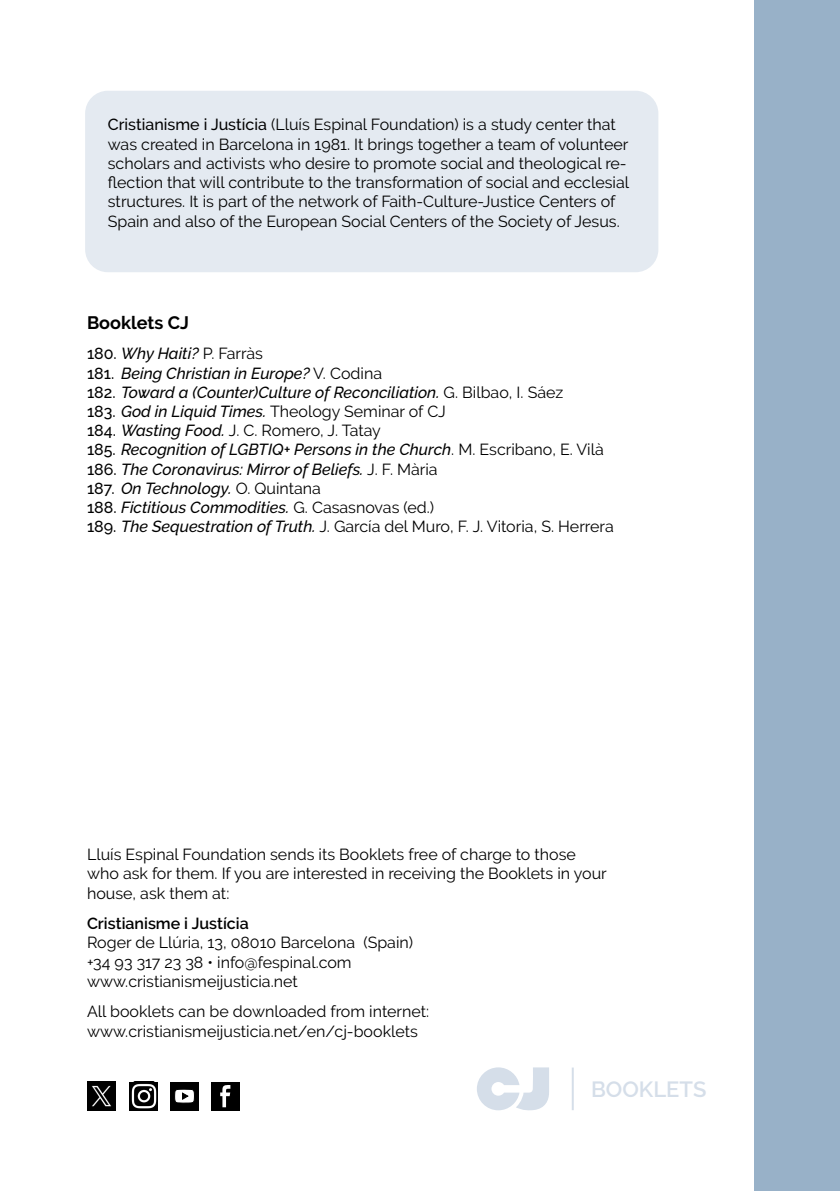
<style>
.page{position:relative;width:840px;height:1191px;background:#fff}
.page>*{position:absolute;margin:0;border:0;box-sizing:border-box;transform-origin:0 0}
.t1{font:600 22px "Raleway";color:#d5dee9}
.t2{font:700 18px "Raleway";color:#000}
.t3{font:16px/19.2px "Raleway";color:#000}
.t4{font:italic 500 16px "Raleway";color:#000}
.t5{font:600 16px "Raleway";color:#000}
.s1{font-weight:500}
.s2{font-style:normal}
.s3{font-weight:400;font-style:normal}
.s4{font-weight:500;font-style:italic}
</style>
<div class="page">
<div style="left:85px;top:91px;width:573px;height:181px;background:#e4eaf1;border-radius:23px"></div>
<div style="left:754px;top:0;width:85px;height:1191px;background:#98b1c8"></div>
<svg style="left:477px;top:1067px;width:71px;height:44px"></svg>
<hr style="left:571px;top:1067px;width:2px;height:43px;background:#d5dee9">
<img style="left:87px;top:1082px;width:28px;height:28px">
<img style="left:129px;top:1082px;width:29px;height:28px">
<div style="left:211px;top:1082px;width:28px;height:28px;background:#000"></div>
<svg style="left:220px;top:1085px;width:10px;height:22px"></svg>
<svg style="left:170px;top:1082px;width:29px;height:28px"></svg>
<p class="t3" style="left:108px;top:115px;width:522px"><span class="s1">Cristianisme i Justícia</span> (Lluís Espinal Foundation) is a study center that was created in Barcelona in 1981. It brings together a team of volunteer scholars and activists who desire to promote social and theological re&shy;flection that will contribute to the transformation of social and ecclesial structures. It is part of the network of Faith-Culture-Justice Centers of Spain and also of the European Social Centers of the Society of Jesus.</p>
<p class="t2" style="left:87px;top:312px;width:103px">Booklets CJ</p>
<p class="t4" style="left:87px;top:344px;width:177px"><span class="s2">180.</span> Why Haiti? <span class="s3">P. Farràs</span></p>
<p class="t4" style="left:87px;top:364px;width:296px"><span class="s2">181.</span> Being Christian in Europe? <span class="s3">V. Codina</span></p>
<p class="t4" style="left:87px;top:383px;width:477px"><span class="s2">182.</span> Toward a (Counter)Culture of Reconciliation. <span class="s3">G. Bilbao, I. Sáez</span></p>
<p class="t3" style="left:87px;top:402px;width:360px"><span class="s1">183.</span> <span class="s4">God in Liquid Times.</span> Theology Seminar of CJ</p>
<p class="t3" style="left:87px;top:421px;width:295px"><span class="s1">184.</span> <span class="s4">Wasting Food.</span> J. C. Romero, J. Tatay</p>
<p class="t4" style="left:87px;top:440px;width:518px"><span class="s2">185.</span> Recognition of LGBTIQ+ Persons in the Church<span class="s3">. M. Escribano, E. Vilà</span></p>
<p class="t4" style="left:87px;top:460px;width:352px"><span class="s2">186.</span> The Coronavirus: Mirror of Beliefs. <span class="s3">J. F. Mària</span></p>
<p class="t4" style="left:87px;top:479px;width:235px"><span class="s2">187.</span> On Technology. <span class="s3">O. Quintana</span></p>
<p class="t4" style="left:87px;top:498px;width:348px"><span class="s2">188.</span> Fictitious Commodities. <span class="s3">G. Casasnovas (ed.)</span></p>
<p class="t3" style="left:87px;top:517px;width:528px"><span class="s1">189.</span> <span class="s4">The Sequestration of Truth.</span> J. García del Muro, F. J. Vitoria, S. Herrera</p>
<p class="t3" style="left:87px;top:845px;width:521px">Lluís Espinal Foundation sends its Booklets free of charge to those who ask for them. If you are interested in receiving the Booklets in your house, ask them at:</p>
<p class="t5" style="left:87px;top:914px;width:163px">Cristianisme i Justícia</p>
<p class="t3" style="left:87px;top:933px;width:327px">Roger de Llúria, 13, 08010 Barcelona (Spain)</p>
<p class="t3" style="left:87px;top:952px;width:266px">+34 93 317 23 38 • info@fespinal.com www.cristianismeijusticia.net</p>
<p class="t3" style="left:87px;top:1002px;width:343px">All booklets can be downloaded from internet:</p>
<p class="t3" style="left:87px;top:1021px;width:332px">www.cristianismeijusticia.net/en/cj-booklets</p>
<p class="t1" style="left:590px;top:1076px;width:117px">BOOKLETS</p>
</div>
